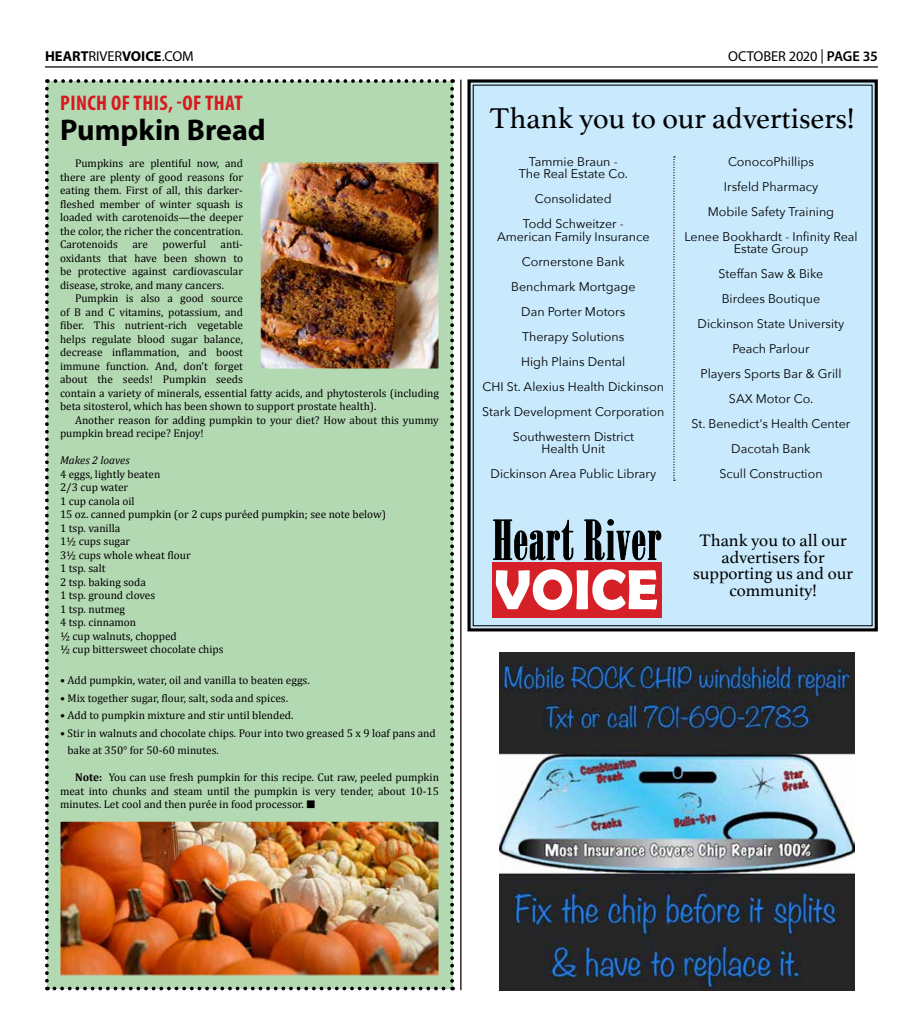
<style>
.page{position:relative;width:923px;height:1035px;background:#fff}
.page>*{position:absolute;margin:0;border:0;box-sizing:border-box;transform-origin:0 0}
.t1{font:30px "Athelas";color:#000}
.t2{font:700 30px "Myriad Pro";color:#000}
.t3{font:700 condensed 21.25px "Myriad Pro";letter-spacing:.02em;color:#d71a1f}
.t4{font:17.5px/16.5px "Athelas";color:#000;text-align:center}
.t5{font:700 14.38px "Myriad Pro";letter-spacing:.005em;color:#000}
.t6{font:14.38px "Myriad Pro";letter-spacing:-.015em;color:#000}
.t7{font:12.5px/25px "Avenir Next";color:#000;text-align:center}
.t8{font:11.25px/13.5px "Cambria";color:#000}
.t9{font:italic 11.25px "Cambria";color:#000}
.s1{font-weight:400}
.s2{font-weight:600}
.s3{font-weight:700}
</style>
<div class="page">
<hr style="left:45px;top:66px;width:833px;height:2px;background:#000">
<hr style="left:460px;top:80px;width:1px;height:910px;background:#000">
<div style="left:467px;top:79px;width:411px;height:553px;background:#c9eafd"></div>
<div style="left:492px;top:562px;width:169px;height:55px;background:#d62027"></div>
<svg style="left:496px;top:569px;width:161px;height:41px"></svg>
<svg style="left:493px;top:520px;width:80px;height:40px"></svg>
<svg style="left:584px;top:519px;width:77px;height:41px"></svg>
<svg style="left:673px;top:156px;width:2px;height:325px"></svg>
<img style="left:499px;top:652px;width:355px;height:338px">
<div style="left:45px;top:79px;width:409px;height:911px;background:#b3d9b3"></div>
<img style="left:262px;top:165px;width:175px;height:202px">
<div style="left:260px;top:163px;width:179px;height:206px;border:1px solid #b3d9b3"></div>
<img style="left:62px;top:823px;width:375px;height:151px">
<div style="left:60px;top:821px;width:379px;height:155px;border:1px solid #b3d9b3"></div>
<p class="t5" style="left:45px;top:47px;width:150px">HEART<span class="s1">RIVER</span>VOICE<span class="s1">.COM</span></p>
<p class="t6" style="left:728px;top:47px;width:151px">OCTOBER 2020 | <span class="s2">PAGE 35</span></p>
<h2 class="t3" style="left:60px;top:90px;width:184px">PINCH OF THIS, -OF THAT</h2>
<h1 class="t2" style="left:60px;top:110px;width:207px">Pumpkin Bread</h1>
<p class="t8" style="left:60px;top:156px;width:184px;text-align:justify;text-indent:15px">Pumpkins are plentiful now, and there are plenty of good reasons for eating them. First of all, this darker&shy;fleshed member of winter squash is loaded with carotenoids—the deeper the color, the richer the concentration.<br>Carotenoids</p>
<p class="t8" style="left:132px;top:237px;width:17px">are</p>
<p class="t8" style="left:162px;top:237px;width:45px">powerful</p>
<p class="t8" style="left:60px;top:237px;width:184px;text-align:justify;text-indent:160px">anti&shy;oxidants that have been shown to be protective against cardiovascular disease, stroke, and many cancers.</p>
<p class="t8" style="left:60px;top:291px;width:380px;text-indent:15px">Pumpkin is also a good source<br>of B and C vitamins, potassium, and<br>fiber. This nutrient-rich vegetable<br>helps regulate blood sugar balance,<br>decrease inflammation, and boost<br>immune function. And, don’t forget<br>about the seeds! Pumpkin seeds<br>contain a variety of minerals, essential fatty acids, and phytosterols (including beta sitosterol, which has been shown to support prostate health).</p>
<p class="t8" style="left:60px;top:413px;width:380px;text-indent:15px">Another reason for adding pumpkin to your diet? How about this yummy pumpkin bread recipe? Enjoy!</p>
<p class="t9" style="left:60px;top:452px;width:71px">Makes 2 loaves</p>
<p class="t8" style="left:60px;top:467px;width:328px">4 eggs, lightly beaten<br>2/3 cup water<br>1 cup canola oil<br>15 oz. canned pumpkin (or 2 cups puréed pumpkin; see note below)<br>1 tsp. vanilla<br>1½ cups sugar<br>3½ cups whole wheat flour<br>1 tsp. salt<br>2 tsp. baking soda<br>1 tsp. ground cloves<br>1 tsp. nutmeg<br>4 tsp. cinnamon<br>½ cup walnuts, chopped<br>½ cup bittersweet chocolate chips</p>
<p class="t8" style="left:60px;top:673px;width:251px">• Add pumpkin, water, oil and vanilla to beaten eggs.</p>
<p class="t8" style="left:60px;top:691px;width:229px">• Mix together sugar, flour, salt, soda and spices.</p>
<p class="t8" style="left:60px;top:709px;width:235px">• Add to pumpkin mixture and stir until blended.</p>
<p class="t8" style="left:67px;top:724px;width:370px;line-height:17.5px;text-indent:-7px">• Stir in walnuts and chocolate chips. Pour into two greased 5 x 9 loaf pans and bake at 350° for 50-60 minutes.</p>
<p class="t8" style="left:60px;top:771px;width:380px;text-align:justify;text-indent:15px"><span class="s3">Note:</span> You can use fresh pumpkin for this recipe. Cut raw, peeled pumpkin meat into chunks and steam until the pumpkin is very tender, about 10-15 minutes. Let cool and then purée in food processor. █</p>
<h1 class="t1" style="left:490px;top:95px;width:366px">Thank you to our advertisers!</h1>
<p class="t7" style="left:519px;top:155px;width:111px;line-height:12.5px">Tammie Braun -<br>The Real Estate Co.</p>
<p class="t7" style="left:522px;top:186px;width:103px">Consolidated<br>Todd Schweitzer -</p>
<p class="t7" style="left:482px;top:223px;width:184px">American Family Insurance<br>Cornerstone Bank<br>Benchmark Mortgage<br>Dan Porter Motors<br>Therapy Solutions<br>High Plains Dental<br>CHI St. Alexius Health Dickinson<br>Stark Development Corporation<br>Southwestern District</p>
<p class="t7" style="left:490px;top:436px;width:167px">Health Unit<br>Dickinson Area Public Library</p>
<p class="t7" style="left:684px;top:148px;width:175px">ConocoPhillips<br>Irsfeld Pharmacy<br>Mobile Safety Training<br>Lenee Bookhardt - Infinity Real</p>
<p class="t7" style="left:691px;top:236px;width:160px">Estate Group<br>Steffan Saw &amp; Bike<br>Birdees Boutique<br>Dickinson State University<br>Peach Parlour<br>Players Sports Bar &amp; Grill<br>SAX Motor Co.<br>St. Benedict's Health Center<br>Dacotah Bank<br>Scull Construction</p>
<h3 class="t4" style="left:693px;top:532px;width:162px">Thank you to all our advertisers for supporting us and our community!</h3>
</div>
